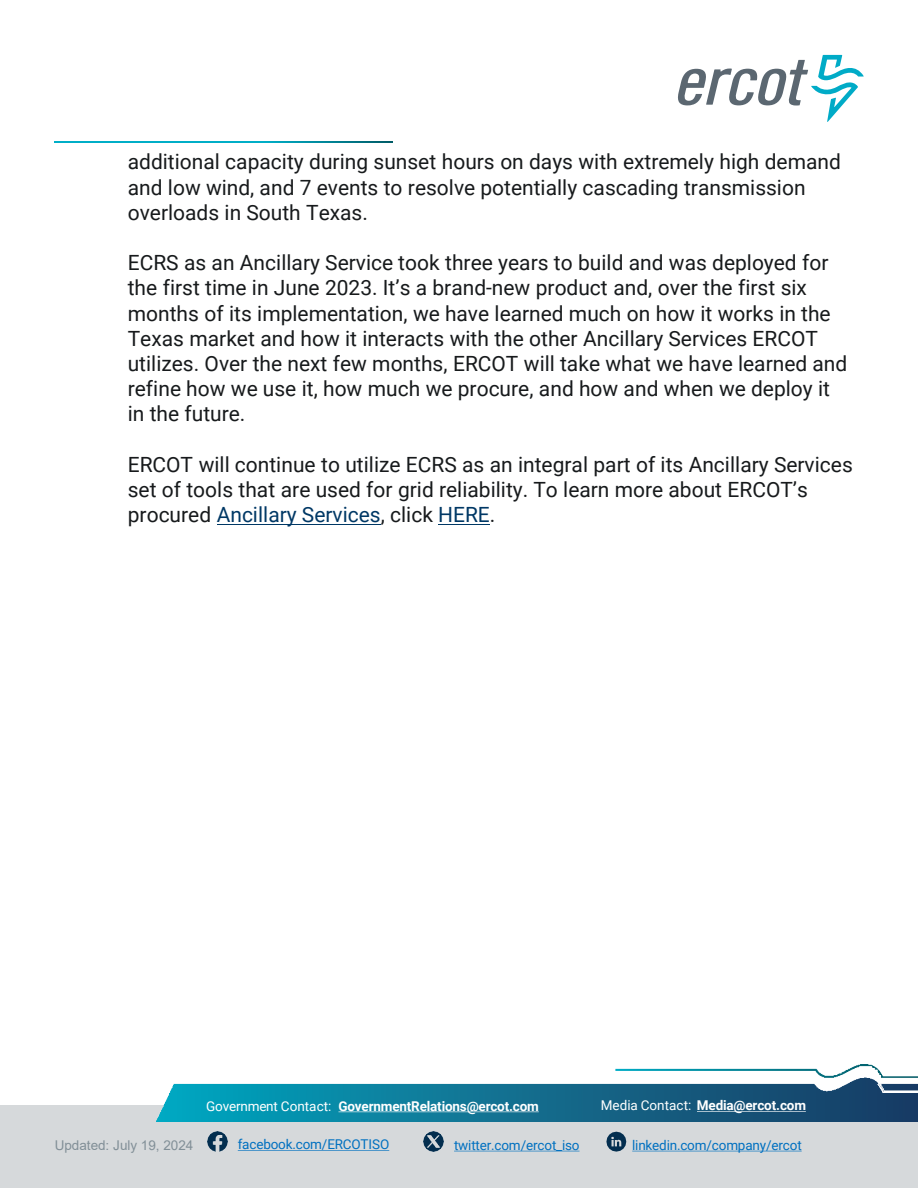
<style>
.page{position:relative;width:918px;height:1188px;background:#fff}
.page>*{position:absolute;margin:0;border:0;box-sizing:border-box;transform-origin:0 0}
.t1{font:21px/25.2px "Roboto";color:#171a1c}
.t2{font:700 13.5px "Roboto";letter-spacing:-.01em;color:#fff}
.t3{font:13.5px "Roboto";letter-spacing:-.01em;color:#0070c0}
.t4{font:13.5px "Arial";letter-spacing:-.005em;color:#818f97}
.s1{color:#003865}
.s2{font-weight:400}
</style>
<div class="page">
<svg style="left:55px;top:141px;width:337px;height:2px"></svg>
<svg style="left:678px;top:55px;width:186px;height:67px"></svg>
<div style="left:0;top:1105px;width:918px;height:83px;background:#d6d9db"></div>
<img style="left:156px;top:1065px;width:762px;height:56px">
<svg style="left:697px;top:1111px;width:109px;height:1px"></svg>
<svg style="left:238px;top:1150px;width:151px;height:1px"></svg>
<svg style="left:454px;top:1151px;width:126px;height:1px"></svg>
<svg style="left:632px;top:1151px;width:170px;height:1px"></svg>
<img style="left:208px;top:1131px;width:20px;height:20px">
<img style="left:423px;top:1132px;width:20px;height:20px">
<svg style="left:606px;top:1132px;width:20px;height:20px"></svg>
<svg style="left:338px;top:1112px;width:201px;height:1px"></svg>
<hr style="left:217px;top:524px;width:164px;height:1px;background:#003865">
<hr style="left:438px;top:524px;width:52px;height:1px;background:#003865">
<p class="t1" style="left:128px;top:149px;width:715px">additional capacity during sunset hours on days with extremely high demand and low wind, and 7 events to resolve potentially cascading transmission overloads in South Texas.</p>
<p class="t1" style="left:128px;top:249px;width:721px">ECRS as an Ancillary Service took three years to build and was deployed for the first time in June 2023. It’s a brand-new product and, over the first six months of its implementation, we have learned much on how it works in the Texas market and how it interacts with the other Ancillary Services ERCOT utilizes. Over the next few months, ERCOT will take what we have learned and refine how we use it, how much we procure, and how and when we deploy it in the future.</p>
<p class="t1" style="left:128px;top:451px;width:727px">ERCOT will continue to utilize ECRS as an integral part of its Ancillary Services set of tools that are used for grid reliability. To learn more about ERCOT’s procured <span class="s1">Ancillary Services</span>, click <span class="s1">HERE</span>.</p>
<p class="t4" style="left:55px;top:1136px;width:140px">Updated: July 19, 2024</p>
<p class="t2" style="left:206px;top:1096px;width:334px"><span class="s2">Government Contact:</span> GovernmentRelations@ercot.com</p>
<p class="t2" style="left:601px;top:1096px;width:207px"><span class="s2">Media Contact:</span> Media@ercot.com</p>
<p class="t3" style="left:238px;top:1135px;width:153px">facebook.com/ERCOTISO</p>
<p class="t3" style="left:454px;top:1136px;width:127px">twitter.com/ercot_iso</p>
<p class="t3" style="left:632px;top:1136px;width:171px">linkedin.com/company/ercot</p>
</div>
